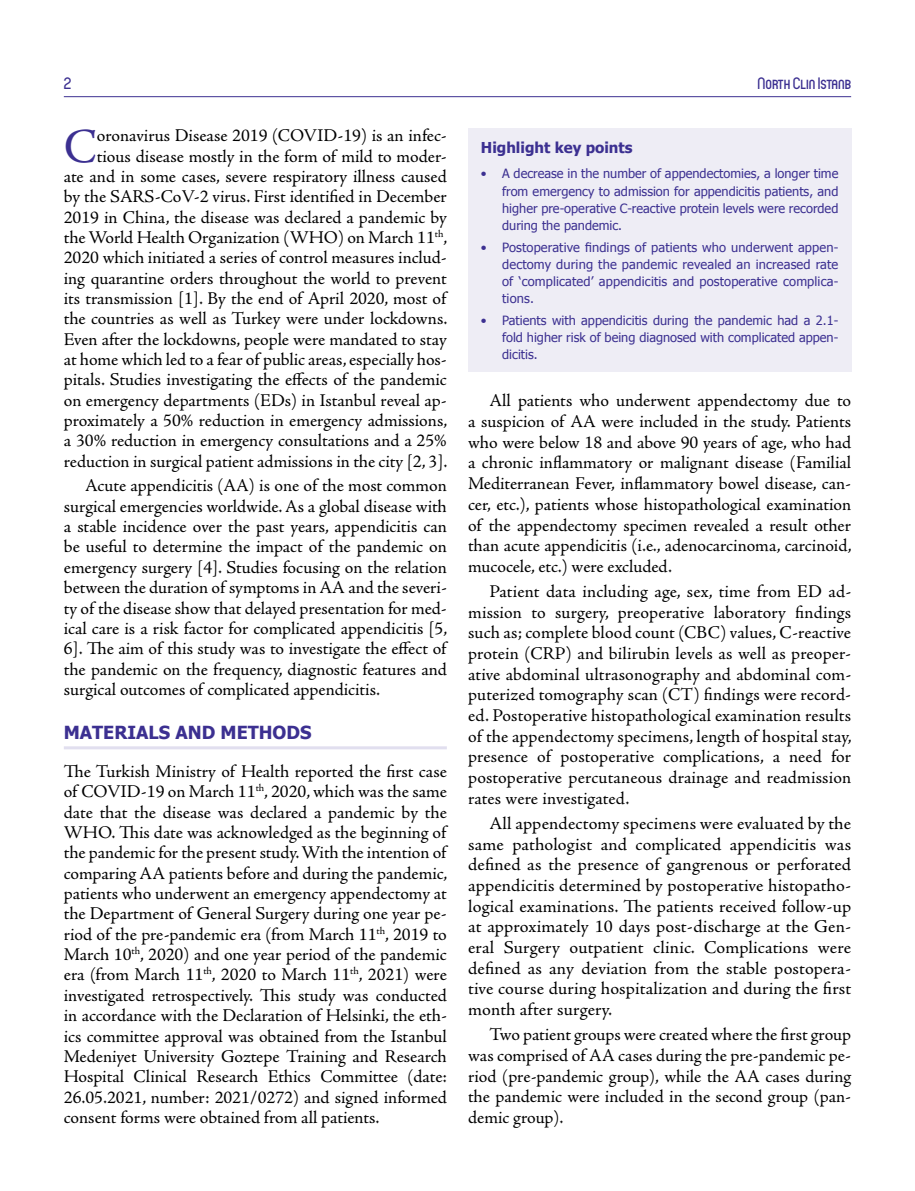
<style>
.page{position:relative;width:915px;height:1191px;background:#fff}
.page>*{position:absolute;margin:0;border:0;box-sizing:border-box;transform-origin:0 0}
.t1{font:48.9px "Adobe Jenson Pro";color:#3c3091}
.t2{font:18px/20.4px "Adobe Jenson Pro";color:#000;text-align:justify}
.t3{font:700 18px "Tahoma";color:#3c3091}
.t4{font:500 16.5px "Circula";color:#3c3091}
.t5{font:700 15px "Tahoma";color:#3c3091}
.t6{font:12.75px/17.2px "Tahoma";color:#3c3091;text-align:justify}
</style>
<div class="page">
<hr style="left:64px;top:96px;width:786px;height:1px;background:#3c3091">
<hr style="left:64px;top:746px;width:382px;height:3px;background:#e1dfef">
<div style="left:468px;top:128px;width:382px;height:244px;background:#eeedf5"></div>
<p class="t4" style="left:64px;top:73px;width:9px">2</p>
<p class="t4" style="left:757px;top:73px;width:95px">North Clin Istanb</p>
<h1 class="t1" style="left:64px;top:119px;width:35px">C</h1>
<p class="t2" style="left:64px;top:126px;width:385px;text-align:right">oronavirus Disease 2019 (COVID-19) is an infec&shy;tious disease mostly in the form of mild to moder-<br>ate and in some cases, severe respiratory illness caused by the SARS-CoV-2 virus. First identified in December 2019 in China, the disease was declared a pandemic by the World Health Organization (WHO) on March 11<sup>th</sup>, 2020 which initiated a series of control measures includ&shy;ing quarantine orders throughout the world to prevent its transmission [1]. By the end of April 2020, most of the countries as well as Turkey were under lockdowns.<br>Even after the lockdowns, people were mandated to stay at home which led to a fear of public areas, especially hos&shy;pitals. Studies investigating the effects of the pandemic on emergency departments (EDs) in Istanbul reveal ap&shy;proximately a 50% reduction in emergency admissions, a 30% reduction in emergency consultations and a 25% reduction in surgical patient admissions in the city [2, 3].</p>
<p class="t2" style="left:64px;top:476px;width:385px;text-indent:21px">Acute appendicitis (AA) is one of the most common surgical emergencies worldwide. As a global disease with a stable incidence over the past years, appendicitis can be useful to determine the impact of the pandemic on emergency surgery [4]. Studies focusing on the relation between the duration of symptoms in AA and the severi&shy;ty of the disease show that delayed presentation for med&shy;ical care is a risk factor for complicated appendicitis [5, 6]. The aim of this study was to investigate the effect of the pandemic on the frequency, diagnostic features and surgical outcomes of complicated appendicitis.</p>
<p class="t3" style="left:64px;top:720px;width:249px">MATERIALS AND METHODS</p>
<p class="t2" style="left:64px;top:761px;width:385px">The Turkish Ministry of Health reported the first case of COVID-19 on March 11<sup>th</sup>, 2020, which was the same date that the disease was declared a pandemic by the WHO. This date was acknowledged as the beginning of the pandemic for the present study. With the intention of comparing AA patients before and during the pandemic, patients who underwent an emergency appendectomy at the Department of General Surgery during one year pe&shy;riod of the pre-pandemic era (from March 11<sup>th</sup>, 2019 to March 10<sup>th</sup>, 2020) and one year period of the pandemic era (from March 11<sup>th</sup>, 2020 to March 11<sup>th</sup>, 2021) were investigated retrospectively. This study was conducted in accordance with the Declaration of Helsinki, the eth&shy;ics committee approval was obtained from the Istanbul Medeniyet University Goztepe Training and Research Hospital Clinical Research Ethics Committee (date:<br>26.05.2021, number: 2021/0272) and signed informed consent forms were obtained from all patients.</p>
<p class="t5" style="left:480px;top:137px;width:153px">Highlight key points</p>
<p class="t6" style="left:502px;top:165px;width:337px;text-indent:-21px">• A decrease in the number of appendectomies, a longer time from emergency to admission for appendicitis patients, and higher pre-operative C-reactive protein levels were recorded during the pandemic.</p>
<p class="t6" style="left:502px;top:238px;width:337px;text-indent:-21px">• Postoperative findings of patients who underwent appen&shy;dectomy during the pandemic revealed an increased rate of ‘complicated’ appendicitis and postoperative complica&shy;tions.</p>
<p class="t6" style="left:502px;top:311px;width:337px;text-indent:-21px">• Patients with appendicitis during the pandemic had a 2.1- fold higher risk of being diagnosed with complicated appen&shy;dicitis.</p>
<p class="t2" style="left:468px;top:391px;width:385px;text-indent:21px">All patients who underwent appendectomy due to a suspicion of AA were included in the study. Patients who were below 18 and above 90 years of age, who had a chronic inflammatory or malignant disease (Familial Mediterranean Fever, inflammatory bowel disease, can&shy;cer, etc.), patients whose histopathological examination of the appendectomy specimen revealed a result other than acute appendicitis (i.e., adenocarcinoma, carcinoid, mucocele, etc.) were excluded.</p>
<p class="t2" style="left:468px;top:581px;width:385px;text-indent:21px">Patient data including age, sex, time from ED ad&shy;mission to surgery, preoperative laboratory findings such as; complete blood count (CBC) values, C-reactive protein (CRP) and bilirubin levels as well as preoper&shy;ative abdominal ultrasonography and abdominal com&shy;puterized tomography scan (CT) findings were record&shy;ed. Postoperative histopathological examination results of the appendectomy specimens, length of hospital stay, presence of postoperative complications, a need for postoperative percutaneous drainage and readmission rates were investigated.</p>
<p class="t2" style="left:468px;top:813px;width:384px;text-indent:21px">All appendectomy specimens were evaluated by the same pathologist and complicated appendicitis was defined as the presence of gangrenous or perforated appendicitis determined by postoperative histopatho&shy;logical examinations. The patients received follow-up at approximately 10 days post-discharge at the Gen&shy;eral Surgery outpatient clinic. Complications were defined as any deviation from the stable postopera&shy;tive course during hospitalization and during the first month after surgery.</p>
<p class="t2" style="left:468px;top:1024px;width:384px;text-indent:21px">Two patient groups were created where the first group was comprised of AA cases during the pre-pandemic pe&shy;riod (pre-pandemic group), while the AA cases during the pandemic were included in the second group (pan&shy;demic group).</p>
</div>
